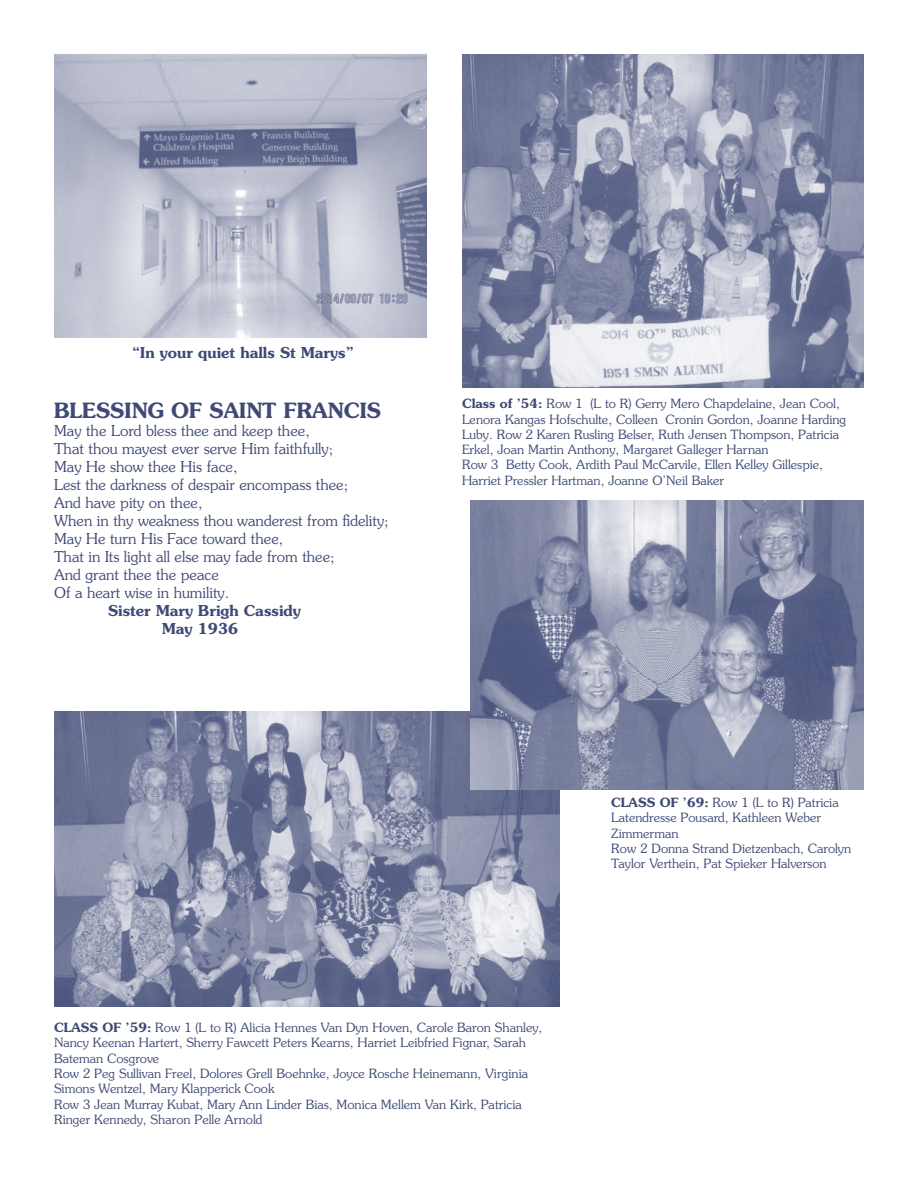
<style>
.page{position:relative;width:918px;height:1188px;background:#fff}
.page>*{position:absolute;margin:0;border:0;box-sizing:border-box;transform-origin:0 0}
.t1{font:600 21px "Souvenir";color:#3f4975}
.t2{font:300 15px/18px "Souvenir";color:#3f4975}
.t3{font:600 15px/18px "Souvenir";color:#3f4975;text-align:center}
.t4{font:300 12.75px/15.3px "Souvenir";color:#3f4975}
.s1{font-weight:600}
</style>
<div class="page">
<img style="left:54px;top:712px;width:506px;height:295px">
<img style="left:462px;top:54px;width:402px;height:334px">
<img style="left:54px;top:53px;width:373px;height:285px">
<img style="left:470px;top:501px;width:394px;height:289px">
<p class="t3" style="left:132px;top:344px;width:223px">“In your quiet halls St Marys”</p>
<h1 class="t1" style="left:54px;top:397px;width:329px">BLESSING OF SAINT FRANCIS</h1>
<p class="t2" style="left:54px;top:421px;width:336px">May the Lord bless thee and keep thee,<br>That thou mayest ever serve Him faithfully;<br>May He show thee His face,<br>Lest the darkness of despair encompass thee;<br>And have pity on thee,<br>When in thy weakness thou wanderest from fidelity; May He turn His Face toward thee,<br>That in Its light all else may fade from thee;<br>And grant thee the peace<br>Of a heart wise in humility.</p>
<p class="t3" style="left:108px;top:602px;width:194px">Sister Mary Brigh Cassidy<br>May 1936</p>
<p class="t4" style="left:462px;top:396px;width:386px"><span class="s1">Class of ’54:</span> Row 1 (L to R) Gerry Mero Chapdelaine, Jean Cool, Lenora Kangas Hofschulte, Colleen Cronin Gordon, Joanne Harding Luby. Row 2 Karen Rusling Belser, Ruth Jensen Thompson, Patricia Erkel, Joan Martin Anthony, Margaret Galleger Harnan<br>Row 3 Betty Cook, Ardith Paul McCarvile, Ellen Kelley Gillespie, Harriet Pressler Hartman, Joanne O’Neil Baker</p>
<p class="t4" style="left:611px;top:795px;width:241px"><span class="s1">CLASS OF ’69:</span> Row 1 (L to R) Patricia<br>Latendresse Pousard, Kathleen Weber<br>Zimmerman<br>Row 2 Donna Strand Dietzenbach, Carolyn<br>Taylor Verthein, Pat Spieker Halverson</p>
<p class="t4" style="left:54px;top:1020px;width:490px"><span class="s1">CLASS OF ’59:</span> Row 1 (L to R) Alicia Hennes Van Dyn Hoven, Carole Baron Shanley, Nancy Keenan Hartert, Sherry Fawcett Peters Kearns, Harriet Leibfried Fignar, Sarah Bateman Cosgrove<br>Row 2 Peg Sullivan Freel, Dolores Grell Boehnke, Joyce Rosche Heinemann, Virginia Simons Wentzel, Mary Klapperick Cook<br>Row 3 Jean Murray Kubat, Mary Ann Linder Bias, Monica Mellem Van Kirk, Patricia Ringer Kennedy, Sharon Pelle Arnold</p>
</div>
